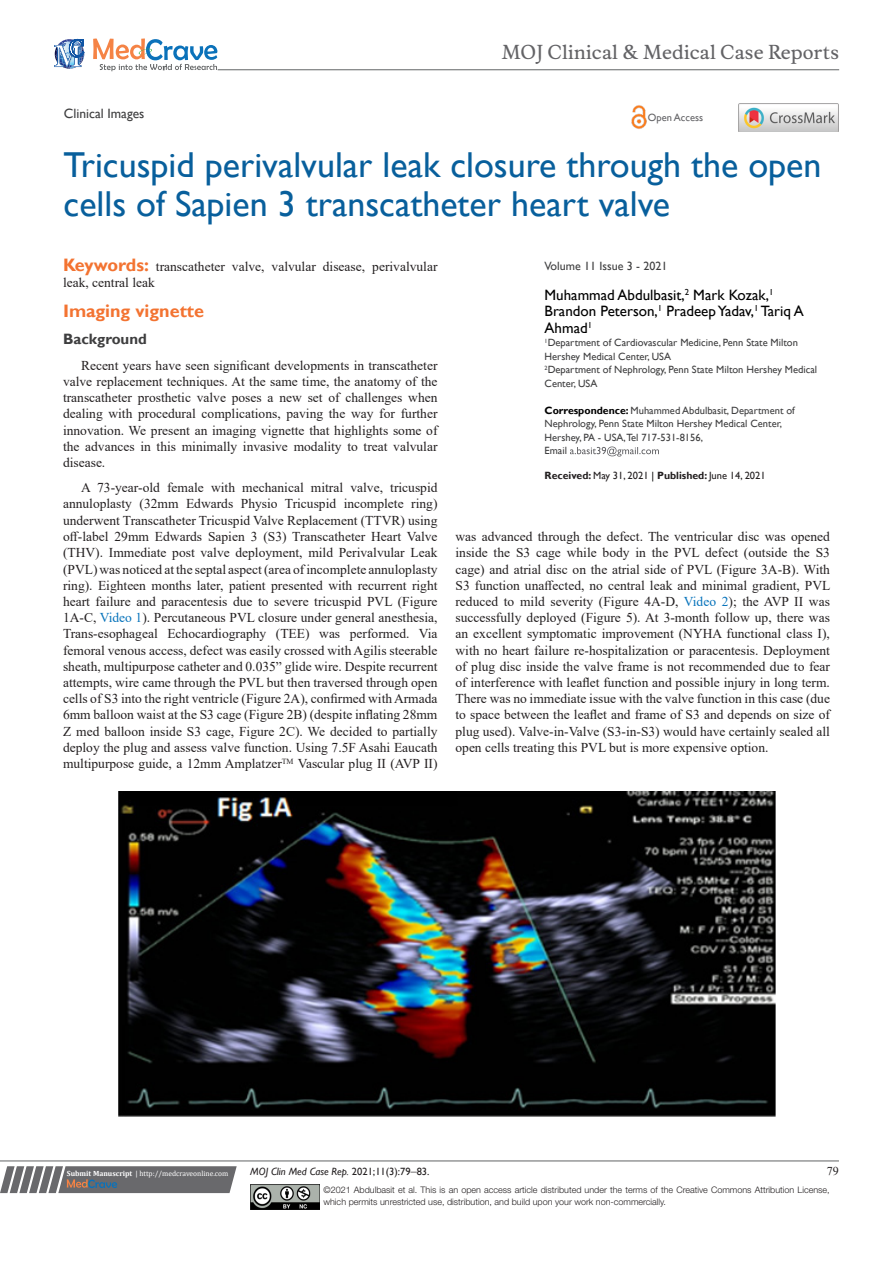
<style>
.page{position:relative;width:893px;height:1263px;background:#fff}
.page>*{position:absolute;margin:0;border:0;box-sizing:border-box;transform-origin:0 0}
.t1{font:36px/39px "Gill Sans";color:#085f9c}
.t2{font:18.6px "Musee";color:#636366}
.List_Paragraph{font:700 18px "Gill Sans";color:#f37331}
.t3{font:15px/16.2px "Gill Sans";color:#000}
.List_Paragraph-2{font:700 15px "Gill Sans";color:#3e3e3f}
.List_Paragraph-3{font:13.5px/16.2px "Times New Roman";color:#231f20;text-align:justify}
.t4{font:13.5px "Gill Sans";color:#3e3e3f}
.t5{font:12px "Gill Sans";color:#3e3e3f}
.t6{font:12px "Times New Roman";color:#231f20}
.t7{font:10.5px/13.5px "Gill Sans";color:#3e3e3f}
.t8{font:10.5px "Gill Sans";color:#231f20}
.t9{font:italic 10.5px "Gill Sans";color:#231f20}
.t10{font:10.5px "Gill Sans";color:#636366}
.t11{font:300 9px/12px "Helvetica Neue LT Std";color:#231f20}
.t12{font:7.5px "Cambria";color:#fff}
.s1{font-weight:700;color:#000}
.s2{font-weight:700}
.s3{color:#000}
.s4{font-family:"Gill Sans";font-weight:700;font-size:18px;color:#f37331}
.s5{color:#0773bb}
.s6{font-style:normal}
.s7{font-family:"Times New Roman";font-style:normal;font-size:12px}
</style>
<div class="page">
<svg style="left:0;top:1166px;width:237px;height:27px;background:#78787a"></svg>
<hr style="left:0;top:1161px;width:839px;height:1px;background:#626465">
<img style="left:250px;top:1185px;width:69px;height:24px">
<svg style="left:570px;top:446px;width:89px;height:11px"></svg>
<svg style="left:54px;top:39px;width:30px;height:30px"></svg>
<svg style="left:93px;top:38px;width:124px;height:33px"></svg>
<hr style="left:218px;top:70px;width:621px;height:1px;background:#626465">
<img style="left:631px;top:105px;width:16px;height:24px">
<img style="left:739px;top:104px;width:99px;height:28px">
<img style="left:119px;top:791px;width:656px;height:325px">
<p class="t2" style="left:502px;top:41px;width:339px">MOJ Clinical &amp; Medical Case Reports</p>
<p class="t4" style="left:64px;top:105px;width:82px">Clinical Images</p>
<p class="t10" style="left:648px;top:112px;width:57px">Open Access</p>
<p class="t1" style="left:64px;top:146px;width:759px">Tricuspid perivalvular leak closure through the open cells of Sapien 3 transcatheter heart valve</p>
<p class="t5" style="left:545px;top:259px;width:124px">Volume 11 Issue 3 - 2021</p>
<p class="t3" style="left:545px;top:287px;width:261px">Muhammad Abdulbasit,<sup>2</sup> Mark Kozak,<sup>1<br></sup>Brandon Peterson,<sup>1</sup> Pradeep Yadav,<sup>1</sup> Tariq A<br>Ahmad<sup>1</sup></p>
<p class="t7" style="left:545px;top:336px;width:255px"><sup>1</sup>Department of Cardiovascular Medicine, Penn State Milton<br>Hershey Medical Center, USA</p>
<p class="t7" style="left:545px;top:363px;width:274px"><sup>2</sup>Department of Nephrology, Penn State Milton Hershey Medical<br>Center, USA</p>
<p class="t7" style="left:545px;top:404px;width:252px"><span class="s1">Correspondence:</span> Muhammed Abdulbasit, Department of<br>Nephrology, Penn State Milton Hershey Medical Center,</p>
<p class="t7" style="left:545px;top:431px;width:160px">Hershey, PA - USA,Tel 717-531-8156,</p>
<p class="t7" style="left:545px;top:444px;width:24px">Email</p>
<p class="t8" style="left:545px;top:470px;width:223px"><span class="s2">Received:</span> May 31, 2021 <span class="s3">|</span> <span class="s2">Published:</span> June 14, 2021</p>
<p class="List_Paragraph-3" style="left:63px;top:258px;width:376px"><span class="s4">Keywords:</span> transcatheter valve, valvular disease, perivalvular leak, central leak</p>
<p class="List_Paragraph" style="left:63px;top:301px;width:143px">Imaging vignette</p>
<p class="List_Paragraph-2" style="left:63px;top:330px;width:85px">Background</p>
<p class="List_Paragraph-3" style="left:63px;top:357px;width:376px;text-indent:18px">Recent years have seen significant developments in transcatheter valve replacement techniques. At the same time, the anatomy of the transcatheter prosthetic valve poses a new set of challenges when dealing with procedural complications, paving the way for further innovation. We present an imaging vignette that highlights some of the advances in this minimally invasive modality to treat valvular disease.</p>
<p class="List_Paragraph-3" style="left:63px;top:479px;width:376px;text-indent:18px">A 73-year-old female with mechanical mitral valve, tricuspid annuloplasty (32mm Edwards Physio Tricuspid incomplete ring) underwent Transcatheter Tricuspid Valve Replacement (TTVR) using</p>
<p class="List_Paragraph-3" style="left:63px;top:528px;width:376px">off-label 29mm Edwards Sapien 3 (S3) Transcatheter Heart Valve (THV). Immediate post valve deployment, mild Perivalvular Leak (PVL) was noticed at the septal aspect (area of incomplete annuloplasty ring). Eighteen months later, patient presented with recurrent right heart failure and paracentesis due to severe tricuspid PVL (Figure 1A-C, <span class="s5">Video 1</span>). Percutaneous PVL closure under general anesthesia, Trans-esophageal Echocardiography (TEE) was performed. Via femoral venous access, defect was easily crossed with Agilis steerable sheath, multipurpose catheter and 0.035” glide wire. Despite recurrent attempts, wire came through the PVL but then traversed through open cells of S3 into the right ventricle (Figure 2A), confirmed with Armada 6mm balloon waist at the S3 cage (Figure 2B) (despite inflating 28mm Z med balloon inside S3 cage, Figure 2C). We decided to partially deploy the plug and assess valve function. Using 7.5F Asahi Eaucath multipurpose guide, a 12mm Amplatzer<sup>TM</sup> Vascular plug II (AVP II)</p>
<p class="List_Paragraph-3" style="left:455px;top:528px;width:376px">was advanced through the defect. The ventricular disc was opened inside the S3 cage while body in the PVL defect (outside the S3 cage) and atrial disc on the atrial side of PVL (Figure 3A-B). With S3 function unaffected, no central leak and minimal gradient, PVL reduced to mild severity (Figure 4A-D, <span class="s5">Video 2</span>); the AVP II was successfully deployed (Figure 5). At 3-month follow up, there was an excellent symptomatic improvement (NYHA functional class I), with no heart failure re-hospitalization or paracentesis. Deployment of plug disc inside the valve frame is not recommended due to fear of interference with leaflet function and possible injury in long term.<br>There was no immediate issue with the valve function in this case (due to space between the leaflet and frame of S3 and depends on size of plug used). Valve-in-Valve (S3-in-S3) would have certainly sealed all open cells treating this PVL but is more expensive option.</p>
<p class="t12" style="left:67px;top:1169px;width:163px"><span class="s2">Submit Manuscript</span> | http://medcraveonline.com</p>
<p class="t9" style="left:250px;top:1165px;width:181px">MOJ Clin Med Case Rep. <span class="s6">2021;11(3):79</span><span class="s7">‒</span><span class="s6">83.</span></p>
<p class="t6" style="left:827px;top:1162px;width:13px">79</p>
<p class="t11" style="left:323px;top:1183px;width:508px">©2021 Abdulbasit et al. This is an open access article distributed under the terms of the Creative Commons Attribution License, which permits unrestricted use, distribution, and build upon your work non-commercially.</p>
</div>
